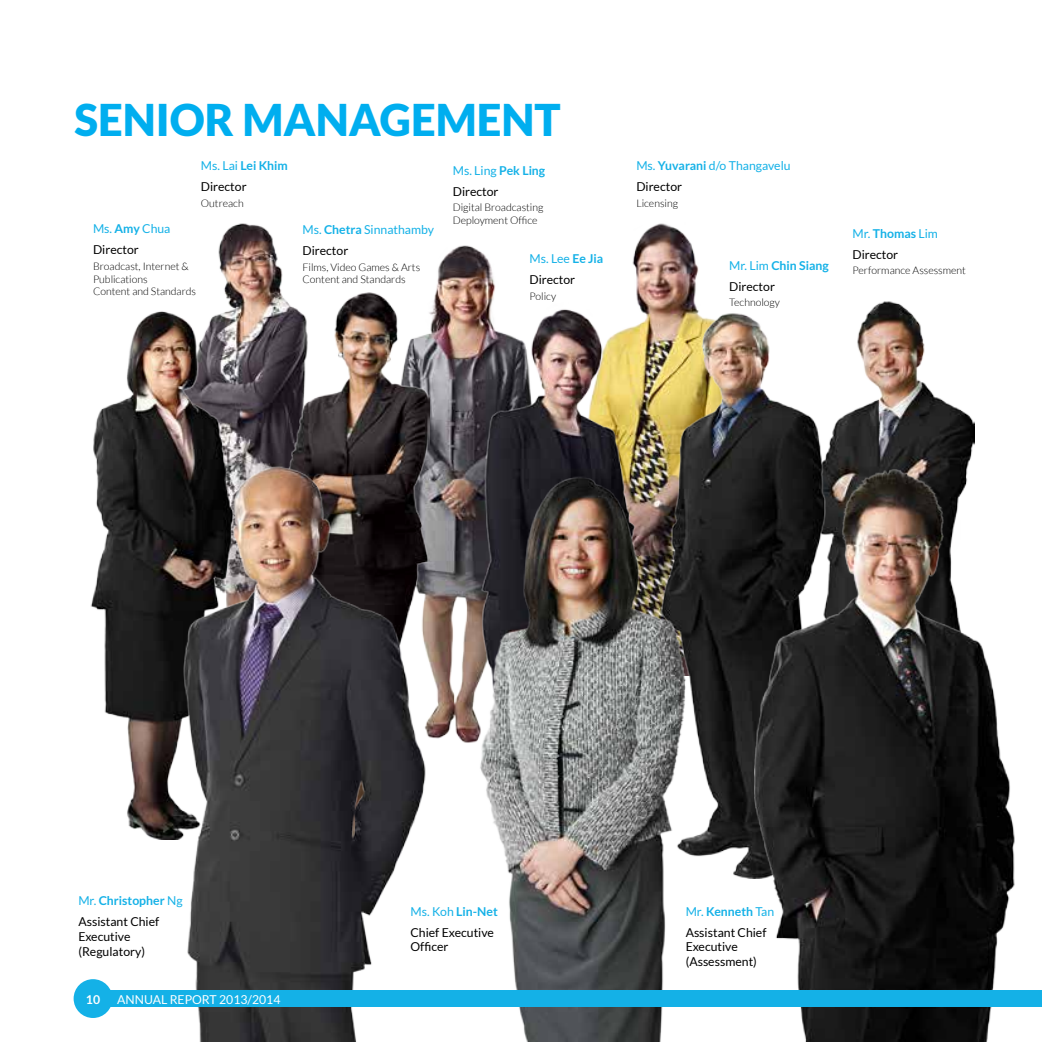
<style>
.page{position:relative;width:1042px;height:1042px;background:#fff}
.page>*{position:absolute;margin:0;border:0;box-sizing:border-box;transform-origin:0 0}
.t1{font:900 43.75px "Lato";color:#00aeef}
.t2{font:12.25px/21px "Lato";color:#000}
.t3{font:12.25px/21px "Lato";color:#14b1e7}
.t4{font:700 12.25px/21px "Lato";color:#14b1e7}
.t5{font:12.25px "Lato";color:#fff}
.t6{font:700 12.25px "Lato";color:#fff}
.t7{font:300 10.5px/12.6px "Lato";color:#000}
.s1{color:#14b1e7}
.s2{font-weight:700;color:#14b1e7}
.s3{font-weight:700}
.s4{color:#000}
.s5{font-weight:400}
.s6{font-weight:400;color:#000}
</style>
<div class="page">
<img style="left:439px;top:245px;width:52px;height:22px">
<img style="left:632px;top:223px;width:66px;height:44px">
<img style="left:218px;top:223px;width:66px;height:235px">
<img style="left:827px;top:301px;width:147px;height:153px">
<img style="left:710px;top:313px;width:117px;height:565px">
<img style="left:284px;top:293px;width:115px;height:165px">
<img style="left:90px;top:299px;width:151px;height:530px">
<img style="left:755px;top:454px;width:270px;height:588px">
<img style="left:399px;top:267px;width:311px;height:191px">
<img style="left:139px;top:458px;width:300px;height:584px">
<img style="left:439px;top:458px;width:313px;height:584px">
<div style="left:78px;top:990px;width:964px;height:16px;background:#14b1e7"></div>
<div style="left:74px;top:979px;width:38px;height:39px;background:#14b1e7;border-radius:50%"></div>
<h1 class="t1" style="left:74px;top:94px;width:488px">SENIOR MANAGEMENT</h1>
<p class="t2" style="left:201px;top:155px;width:89px"><span class="s1">Ms. Lai</span> <span class="s2">Lei Khim<br></span>Director</p>
<p class="t7" style="left:201px;top:196px;width:44px">Outreach</p>
<p class="t2" style="left:93px;top:218px;width:79px"><span class="s1">Ms.</span> <span class="s2">Amy</span> <span class="s1">Chua<br></span>Director</p>
<p class="t7" style="left:93px;top:260px;width:105px">Broadcast, Internet &amp;<br>Publications<br>Content and Standards</p>
<p class="t3" style="left:302px;top:219px;width:133px">Ms. <span class="s3">Chetra</span> Sinnathamby<br><span class="s4">Director</span></p>
<p class="t7" style="left:302px;top:260px;width:119px">Films, Video Games &amp; Arts<br>Content and Standards</p>
<p class="t2" style="left:453px;top:160px;width:94px"><span class="s1">Ms. Ling</span> <span class="s2">Pek Ling<br></span>Director</p>
<p class="t7" style="left:453px;top:201px;width:92px">Digital Broadcasting<br>Deployment Office</p>
<p class="t2" style="left:529px;top:248px;width:75px"><span class="s1">Ms. Lee</span> <span class="s2">Ee Jia<br></span>Director</p>
<p class="t7" style="left:529px;top:290px;width:28px">Policy</p>
<p class="t3" style="left:636px;top:155px;width:156px">Ms. <span class="s3">Yuvarani</span> d/o Thangavelu<br><span class="s4">Director</span></p>
<p class="t7" style="left:636px;top:196px;width:43px">Licensing</p>
<p class="t4" style="left:729px;top:254px;width:101px"><span class="s5">Mr. Lim</span> Chin Siang<br><span class="s6">Director</span></p>
<p class="t7" style="left:729px;top:296px;width:52px">Technology</p>
<p class="t2" style="left:852px;top:222px;width:87px"><span class="s1">Mr.</span> <span class="s2">Thomas</span> <span class="s1">Lim<br></span>Director</p>
<p class="t7" style="left:852px;top:264px;width:115px">Performance Assessment</p>
<p class="t2" style="left:78px;top:890px;width:106px"><span class="s1">Mr.</span> <span class="s2">Christopher</span> <span class="s1">Ng<br></span>Assistant Chief</p>
<p class="t2" style="left:78px;top:929px;width:68px;line-height:14.7px">Executive (Regulatory)</p>
<p class="t6" style="left:86px;top:992px;width:16px">10</p>
<p class="t5" style="left:117px;top:992px;width:165px">ANNUAL REPORT 2013/2014</p>
<p class="t2" style="left:410px;top:900px;width:89px"><span class="s1">Ms. Koh</span> <span class="s2">Lin-Net<br></span>Chief Executive</p>
<p class="t2" style="left:410px;top:936px;width:39px">Officer</p>
<p class="t2" style="left:686px;top:900px;width:90px"><span class="s1">Mr.</span> <span class="s2">Kenneth</span> <span class="s1">Tan<br></span>Assistant Chief</p>
<p class="t2" style="left:686px;top:939px;width:73px;line-height:14.7px">Executive (Assessment)</p>
</div>
